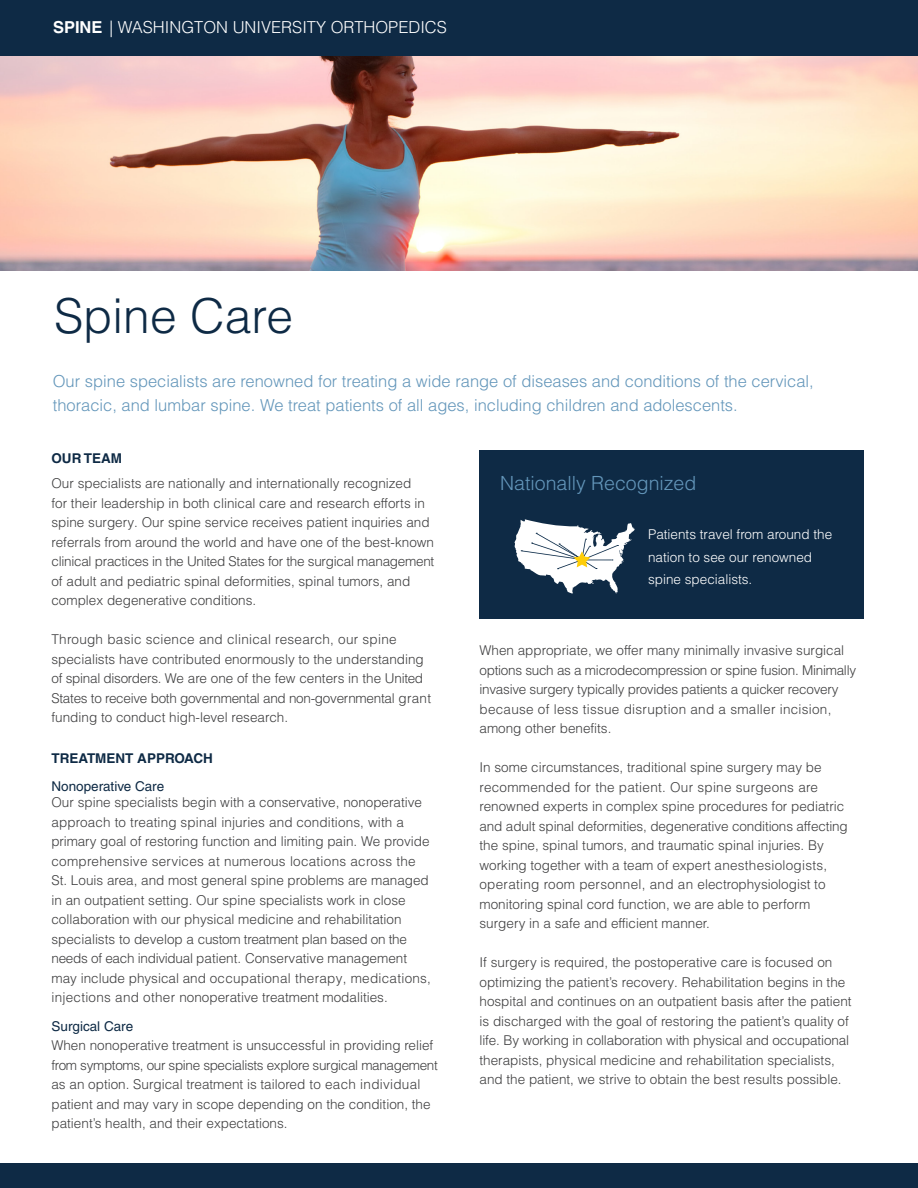
<style>
.page{position:relative;width:918px;height:1188px;background:#fff}
.page>*{position:absolute;margin:0;border:0;box-sizing:border-box;transform-origin:0 0}
.t1{font:300 48px "Helvetica LT Pro";color:#0e2a45}
.t2{font:300 19.5px "Helvetica LT Pro";color:#6396ba}
.t3{font:300 16.5px/24px "Helvetica LT Pro";color:#6396ba}
.t4{font:300 16.5px "Helvetica LT Pro";color:#fff}
.t5{font:300 13.5px/19.5px "Helvetica LT Pro";color:#3e3e3f}
.t6{font:300 13.5px/22.5px "Helvetica LT Pro";color:#fff}
.t7{font:700 13.5px/28.5px "Helvetica LT Pro";color:#0e2a45}
.t8{font:13.5px "Helvetica LT Pro";color:#0e2a45}
.s1{font-weight:700}
.s2{font-weight:400}
</style>
<div class="page">
<img style="left:0;top:55px;width:918px;height:215px">
<div style="left:0;top:1164px;width:918px;height:24px;background:#0e2a45"></div>
<div style="left:0;top:0;width:918px;height:55px;background:#0e2a45"></div>
<div style="left:480px;top:450px;width:384px;height:169px;background:#0e2a45"></div>
<svg style="left:514px;top:519px;width:121px;height:75px"></svg>
<p class="t4" style="left:53px;top:16px;width:395px"><span class="s1">SPINE</span> | WASHINGTON UNIVERSITY ORTHOPEDICS</p>
<p class="t1" style="left:54px;top:286px;width:241px">Spine Care</p>
<p class="t3" style="left:53px;top:369px;width:763px">Our spine specialists are renowned for treating a wide range of diseases and conditions of the cervical, thoracic, and lumbar spine. We treat patients of all ages, including children and adolescents.</p>
<p class="t7" style="left:51px;top:444px;width:72px">OUR TEAM</p>
<p class="t5" style="left:51px;top:474px;width:384px">Our specialists are nationally and internationally recognized<br>for their leadership in both clinical care and research efforts in spine surgery. Our spine service receives patient inquiries and referrals from around the world and have one of the best-known clinical practices in the United States for the surgical management of adult and pediatric spinal deformities, spinal tumors, and complex degenerative conditions.</p>
<p class="t5" style="left:51px;top:630px;width:381px">Through basic science and clinical research, our spine specialists have contributed enormously to the understanding of spinal disorders. We are one of the few centers in the United States to receive both governmental and non-governmental grant funding to conduct high-level research.</p>
<p class="t7" style="left:51px;top:744px;width:163px">TREATMENT APPROACH<br><span class="s2">Nonoperative Care</span></p>
<p class="t5" style="left:51px;top:793px;width:381px">Our spine specialists begin with a conservative, nonoperative approach to treating spinal injuries and conditions, with a primary goal of restoring function and limiting pain. We provide comprehensive services at numerous locations across the St. Louis area, and most general spine problems are managed in an outpatient setting. Our spine specialists work in close collaboration with our physical medicine and rehabilitation specialists to develop a custom treatment plan based on the needs of each individual patient. Conservative management may include physical and occupational therapy, medications, injections and other nonoperative treatment modalities.</p>
<p class="t8" style="left:51px;top:1018px;width:83px">Surgical Care</p>
<p class="t5" style="left:51px;top:1036px;width:388px">When nonoperative treatment is unsuccessful in providing relief from symptoms, our spine specialists explore surgical management as an option. Surgical treatment is tailored to each individual patient and may vary in scope depending on the condition, the patient’s health, and their expectations.</p>
<p class="t2" style="left:500px;top:471px;width:198px">Nationally Recognized</p>
<p class="t6" style="left:648px;top:523px;width:186px">Patients travel from around the nation to see our renowned spine specialists.</p>
<p class="t5" style="left:480px;top:641px;width:378px">When appropriate, we offer many minimally invasive surgical options such as a microdecompression or spine fusion. Minimally invasive surgery typically provides patients a quicker recovery because of less tissue disruption and a smaller incision, among other benefits.</p>
<p class="t5" style="left:480px;top:758px;width:370px">In some circumstances, traditional spine surgery may be recommended for the patient. Our spine surgeons are renowned experts in complex spine procedures for pediatric and adult spinal deformities, degenerative conditions affecting the spine, spinal tumors, and traumatic spinal injuries. By working together with a team of expert anesthesiologists, operating room personnel, and an electrophysiologist to monitoring spinal cord function, we are able to perform surgery in a safe and efficient manner.</p>
<p class="t5" style="left:480px;top:953px;width:374px">If surgery is required, the postoperative care is focused on optimizing the patient’s recovery. Rehabilitation begins in the hospital and continues on an outpatient basis after the patient is discharged with the goal of restoring the patient’s quality of life. By working in collaboration with physical and occupational therapists, physical medicine and rehabilitation specialists, and the patient, we strive to obtain the best results possible.</p>
</div>
